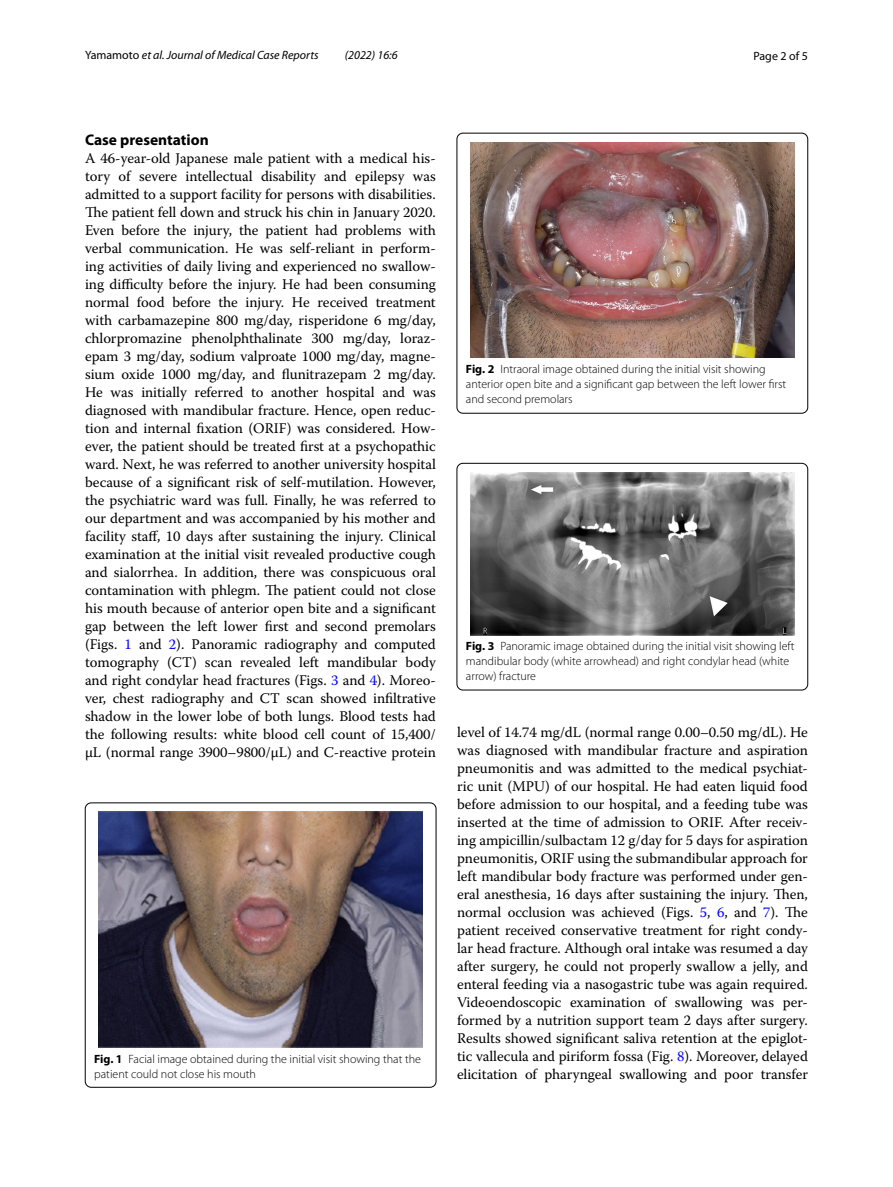
<style>
.page{position:relative;width:893px;height:1187px;background:#fff}
.page>*{position:absolute;margin:0;border:0;box-sizing:border-box;transform-origin:0 0}
.t1{font:700 15.45px "Myriad Pro";color:#000}
.t2{font:14.7px/18px "Warnock Pro";letter-spacing:-.005em;color:#000;text-align:justify}
.t3{font:300 12px/15px "Myriad Pro";color:#000}
.t4{font:italic 12px "Myriad Pro";color:#000}
.t5{font:12px "Myriad Pro";color:#000}
.s1{font-style:normal}
.s2{color:#00f}
.s3{font-weight:700}
</style>
<div class="page">
<img style="left:99px;top:811px;width:323px;height:236px">
<div style="left:85px;top:802px;width:351px;height:285px;border:1px solid #000;border-radius:6px"></div>
<img style="left:471px;top:142px;width:323px;height:216px">
<div style="left:457px;top:133px;width:351px;height:280px;border:1px solid #000;border-radius:6px"></div>
<img style="left:471px;top:472px;width:323px;height:163px">
<div style="left:457px;top:463px;width:351px;height:227px;border:1px solid #000;border-radius:6px"></div>
<p class="t4" style="left:85px;top:48px;width:235px"><span class="s1">Yamamoto</span> et al. Journal of Medical Case Reports</p>
<p class="t4" style="left:345px;top:48px;width:54px">(2022) 16:6</p>
<p class="t5" style="left:753px;top:48px;width:56px">Page 2 of 5</p>
<p class="t1" style="left:85px;top:129px;width:125px">Case presentation</p>
<p class="t2" style="left:85px;top:148px;width:352px">A 46-year-old Japanese male patient with a medical his&shy;tory of severe intellectual disability and epilepsy was admitted to a support facility for persons with disabilities.<br>The patient fell down and struck his chin in January 2020.<br>Even before the injury, the patient had problems with verbal communication. He was self-reliant in perform&shy;ing activities of daily living and experienced no swallow&shy;ing difficulty before the injury. He had been consuming normal food before the injury. He received treatment with carbamazepine 800 mg/day, risperidone 6 mg/day, chlorpromazine phenolphthalinate 300 mg/day, loraz&shy;epam 3 mg/day, sodium valproate 1000 mg/day, magne&shy;sium oxide 1000 mg/day, and flunitrazepam 2 mg/day.<br>He was initially referred to another hospital and was diagnosed with mandibular fracture. Hence, open reduc&shy;tion and internal fixation (ORIF) was considered. How&shy;ever, the patient should be treated first at a psychopathic ward. Next, he was referred to another university hospital because of a significant risk of self-mutilation. However, the psychiatric ward was full. Finally, he was referred to our department and was accompanied by his mother and facility staff, 10 days after sustaining the injury. Clinical examination at the initial visit revealed productive cough and sialorrhea. In addition, there was conspicuous oral contamination with phlegm. The patient could not close his mouth because of anterior open bite and a significant gap between the left lower first and second premolars (Figs. <span class="s2">1</span> and <span class="s2">2</span>). Panoramic radiography and computed tomography (CT) scan revealed left mandibular body and right condylar head fractures (Figs. <span class="s2">3</span> and <span class="s2">4</span>). Moreo&shy;ver, chest radiography and CT scan showed infiltrative shadow in the lower lobe of both lungs. Blood tests had the following results: white blood cell count of 15,400/ μL (normal range 3900–9800/μL) and C-reactive protein</p>
<p class="t3" style="left:94px;top:1051px;width:328px"><span class="s3">Fig. 1</span> Facial image obtained during the initial visit showing that the patient could not close his mouth</p>
<p class="t3" style="left:466px;top:362px;width:322px"><span class="s3">Fig. 2</span> Intraoral image obtained during the initial visit showing anterior open bite and a significant gap between the left lower first and second premolars</p>
<p class="t3" style="left:466px;top:639px;width:330px"><span class="s3">Fig. 3</span> Panoramic image obtained during the initial visit showing left mandibular body (white arrowhead) and right condylar head (white arrow) fracture</p>
<p class="t2" style="left:457px;top:722px;width:352px">level of 14.74 mg/dL (normal range 0.00–0.50 mg/dL). He was diagnosed with mandibular fracture and aspiration pneumonitis and was admitted to the medical psychiat&shy;ric unit (MPU) of our hospital. He had eaten liquid food before admission to our hospital, and a feeding tube was inserted at the time of admission to ORIF. After receiv&shy;ing ampicillin/sulbactam 12 g/day for 5 days for aspiration pneumonitis, ORIF using the submandibular approach for left mandibular body fracture was performed under gen&shy;eral anesthesia, 16 days after sustaining the injury. Then, normal occlusion was achieved (Figs. <span class="s2">5</span>, <span class="s2">6</span>, and <span class="s2">7</span>). The patient received conservative treatment for right condy&shy;lar head fracture. Although oral intake was resumed a day after surgery, he could not properly swallow a jelly, and enteral feeding via a nasogastric tube was again required.<br>Videoendoscopic examination of swallowing was per&shy;formed by a nutrition support team 2 days after surgery.<br>Results showed significant saliva retention at the epiglot&shy;tic vallecula and piriform fossa (Fig. <span class="s2">8</span>). Moreover, delayed elicitation of pharyngeal swallowing and poor transfer</p>
</div>
